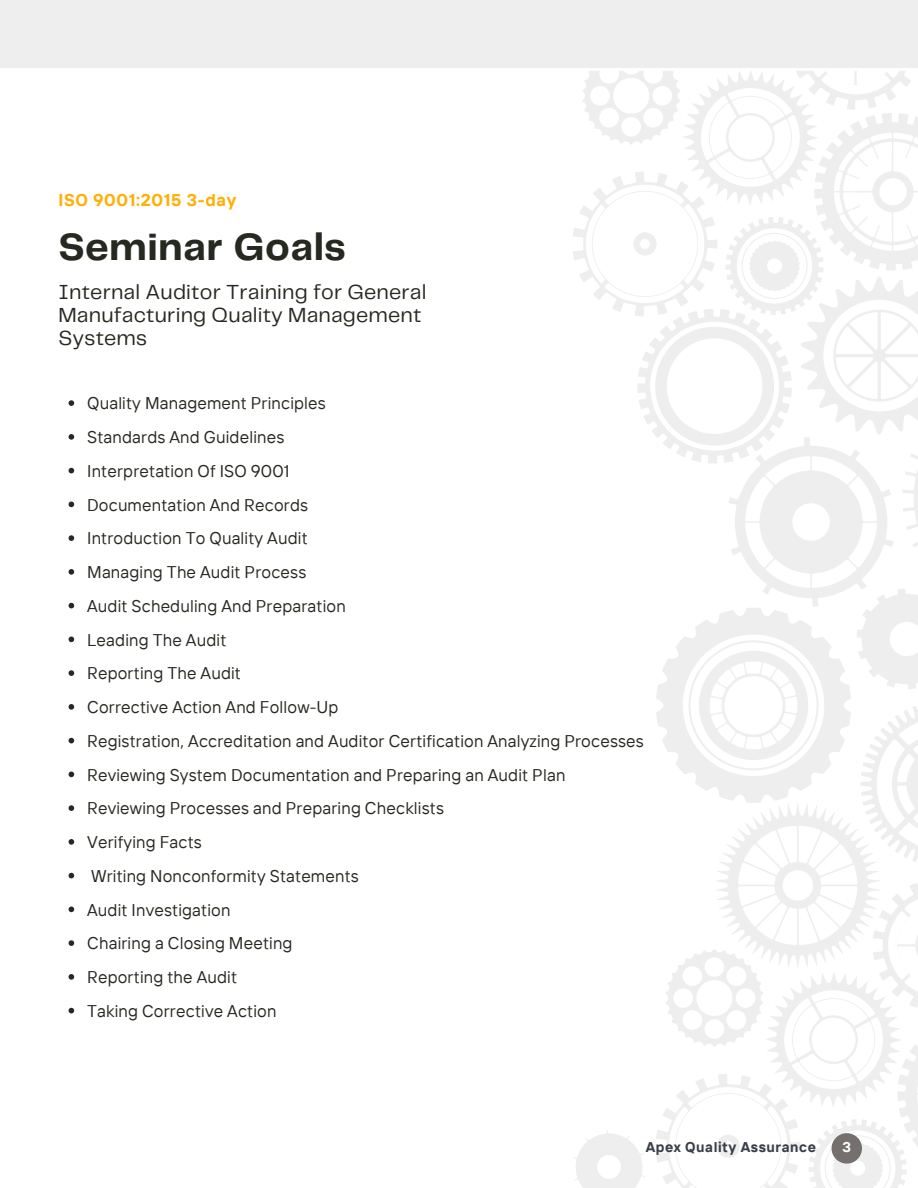
<style>
.page{position:relative;width:918px;height:1188px;background:#fff}
.page>*{position:absolute;margin:0;border:0;box-sizing:border-box;transform-origin:0 0}
.t1{font:700 39.45px "Telegraf";letter-spacing:.01em;color:#262920}
.t2{font:21.15px/23.2px "Telegraf";letter-spacing:.01em;color:#262920}
.t3{font:16.95px "TT Interphases";letter-spacing:.01em;color:#262920}
.t4{font:700 16.95px "TT Interphases";letter-spacing:.04em;color:#ffaf06}
.t5{font:700 14.1px "TT Interphases";letter-spacing:.04em;color:#393f4a}
.t6{font:700 14.1px "TT Interphases";color:#fff}
</style>
<div class="page">
<div style="left:0;top:0;width:918px;height:68px;background:#eee"></div>
<svg style="left:573px;top:71px;width:345px;height:1117px"></svg>
<div style="left:832px;top:1133px;width:30px;height:31px;background:#75706d;border-radius:50%"></div>
<svg style="left:69px;top:400px;width:5px;height:6px"></svg>
<svg style="left:69px;top:434px;width:5px;height:6px"></svg>
<svg style="left:69px;top:468px;width:5px;height:5px"></svg>
<svg style="left:69px;top:502px;width:5px;height:5px"></svg>
<svg style="left:69px;top:535px;width:5px;height:6px"></svg>
<svg style="left:69px;top:569px;width:5px;height:6px"></svg>
<svg style="left:69px;top:603px;width:5px;height:5px"></svg>
<svg style="left:69px;top:637px;width:5px;height:5px"></svg>
<svg style="left:69px;top:670px;width:5px;height:6px"></svg>
<svg style="left:69px;top:704px;width:5px;height:6px"></svg>
<svg style="left:69px;top:738px;width:5px;height:5px"></svg>
<svg style="left:69px;top:772px;width:5px;height:5px"></svg>
<svg style="left:69px;top:805px;width:5px;height:6px"></svg>
<svg style="left:69px;top:839px;width:5px;height:6px"></svg>
<svg style="left:69px;top:873px;width:5px;height:5px"></svg>
<svg style="left:69px;top:907px;width:5px;height:5px"></svg>
<svg style="left:69px;top:940px;width:5px;height:6px"></svg>
<svg style="left:69px;top:974px;width:5px;height:6px"></svg>
<svg style="left:69px;top:1008px;width:5px;height:5px"></svg>
<p class="t4" style="left:58px;top:189px;width:179px">ISO 9001:2015 3-day</p>
<p class="t1" style="left:58px;top:231px;width:289px">Seminar Goals</p>
<p class="t2" style="left:58px;top:281px;width:370px">Internal Auditor Training for General<br>Manufacturing Quality Management<br>Systems</p>
<p class="t3" style="left:87px;top:392px;width:240px">Quality Management Principles</p>
<h3 class="t3" style="left:87px;top:426px;width:199px">Standards And Guidelines</h3>
<h1 class="t3" style="left:87px;top:460px;width:204px">Interpretation Of ISO 9001</h1>
<h2 class="t3" style="left:87px;top:494px;width:222px">Documentation And Records</h2>
<p class="t3" style="left:87px;top:527px;width:222px">Introduction To Quality Audit</p>
<p class="t3" style="left:87px;top:561px;width:221px">Managing The Audit Process</p>
<p class="t3" style="left:87px;top:595px;width:260px">Audit Scheduling And Preparation</p>
<p class="t3" style="left:87px;top:629px;width:141px">Leading The Audit</p>
<p class="t3" style="left:87px;top:662px;width:155px">Reporting The Audit</p>
<p class="t3" style="left:87px;top:696px;width:253px">Corrective Action And Follow-Up</p>
<p class="t3" style="left:87px;top:730px;width:558px">Registration, Accreditation and Auditor Certification Analyzing Processes</p>
<p class="t3" style="left:87px;top:764px;width:480px">Reviewing System Documentation and Preparing an Audit Plan</p>
<p class="t3" style="left:87px;top:797px;width:358px">Reviewing Processes and Preparing Checklists</p>
<p class="t3" style="left:87px;top:831px;width:116px">Verifying Facts</p>
<p class="t3" style="left:91px;top:865px;width:269px">Writing Nonconformity Statements</p>
<p class="t3" style="left:87px;top:899px;width:145px">Audit Investigation</p>
<p class="t3" style="left:87px;top:932px;width:207px">Chairing a Closing Meeting</p>
<p class="t3" style="left:87px;top:966px;width:151px">Reporting the Audit</p>
<p class="t3" style="left:87px;top:1000px;width:191px">Taking Corrective Action</p>
<p class="t5" style="left:646px;top:1138px;width:172px">Apex Quality Assurance</p>
<p class="t6" style="left:842px;top:1138px;width:10px">3</p>
</div>
